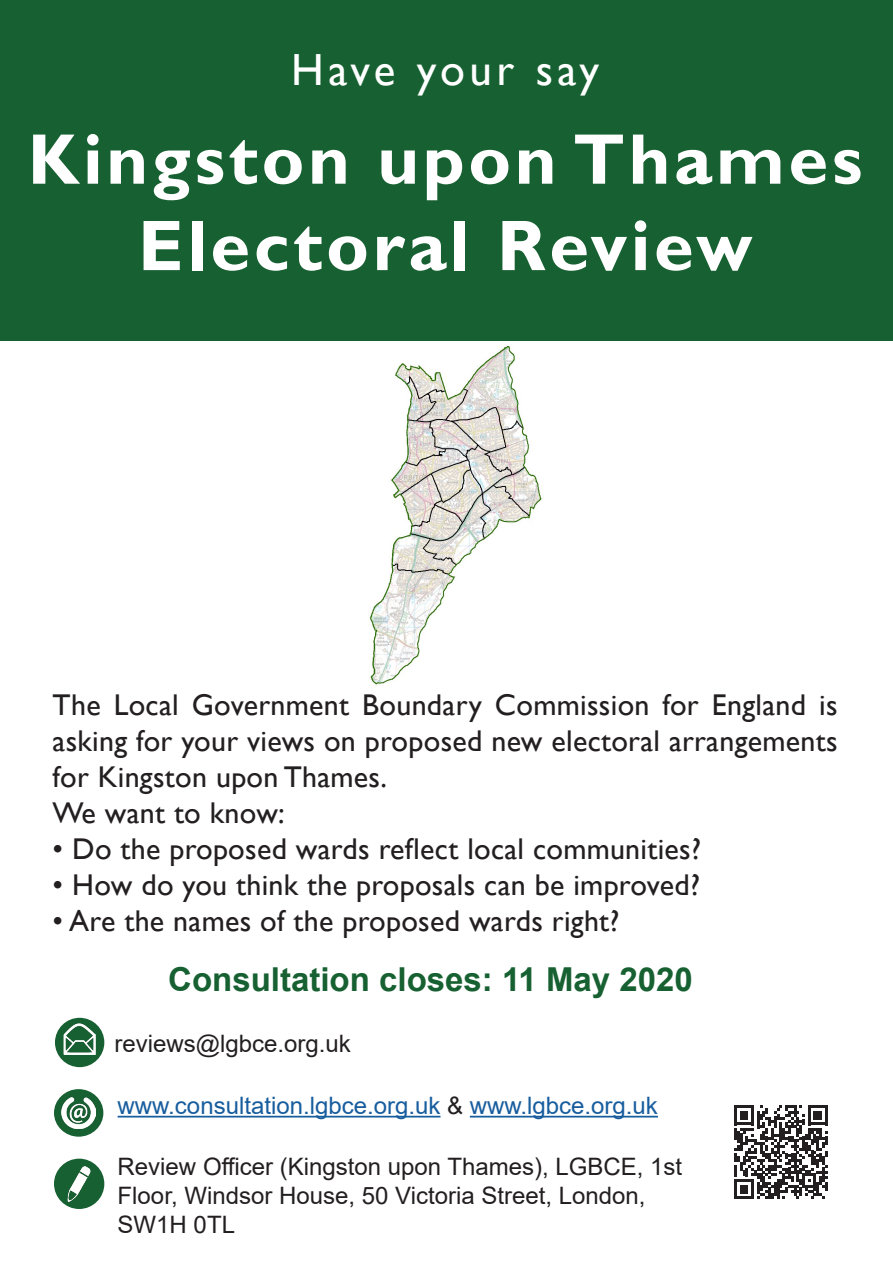
<style>
.page{position:relative;width:893px;height:1263px;background:#fff}
.page>*{position:absolute;margin:0;border:0;box-sizing:border-box;transform-origin:0 0}
.t1{font:700 72px/86.4px "Gill Sans";letter-spacing:.05em;color:#fff;text-align:center}
.t2{font:45px "Gill Sans";letter-spacing:.09em;color:#fff}
.t3{font:700 33px "Arial";color:#166031}
.Body_Text{font:30px/36px "Gill Sans";letter-spacing:.01em;color:#231f20;text-align:justify}
.More_Info{font:24px/28.8px "Arial";color:#231f20}
.Body_Text-2{font:24px "Arial";color:#175d9e}
.s1{color:#231f20}
</style>
<div class="page">
<img style="left:369px;top:347px;width:173px;height:338px">
<div style="left:0;top:0;width:893px;height:340px;background:#166031"></div>
<svg style="left:734px;top:1105px;width:94px;height:94px"></svg>
<div style="left:55px;top:1018px;width:49px;height:49px;background:#166031;border-radius:50%"></div>
<img style="left:63px;top:1023px;width:33px;height:32px">
<div style="left:54px;top:1089px;width:49px;height:48px;background:#166031;border-radius:50%"></div>
<img style="left:62px;top:1097px;width:33px;height:32px">
<div style="left:54px;top:1159px;width:50px;height:50px;background:#166031;border-radius:50%"></div>
<img style="left:61px;top:1166px;width:30px;height:35px">
<hr style="left:118px;top:1116px;width:322px;height:1px;background:#175d9e">
<hr style="left:470px;top:1116px;width:188px;height:1px;background:#175d9e">
<p class="t2" style="left:291px;top:44px;width:310px">Have your say</p>
<p class="t1" style="left:28px;top:118px;width:836px">Kingston upon Thames<br>Electoral Review</p>
<p class="Body_Text" style="left:53px;top:688px;width:786px">The Local Government Boundary Commission for England is asking for your views on proposed new electoral arrangements for Kingston upon Thames.</p>
<p class="Body_Text" style="left:53px;top:796px;width:234px">We want to know:</p>
<p class="Body_Text" style="left:53px;top:832px;width:650px">• Do the proposed wards reflect local communities?</p>
<p class="Body_Text" style="left:53px;top:868px;width:649px">• How do you think the proposals can be improved?</p>
<p class="Body_Text" style="left:53px;top:904px;width:568px">• Are the names of the proposed wards right?</p>
<p class="t3" style="left:168px;top:957px;width:526px">Consultation closes: 11 May 2020</p>
<p class="More_Info" style="left:114px;top:1029px;width:238px">reviews@lgbce.org.uk</p>
<p class="Body_Text-2" style="left:118px;top:1089px;width:542px">www.consultation.lgbce.org.uk <span class="s1">&amp;</span> www.lgbce.org.uk</p>
<p class="More_Info" style="left:118px;top:1152px;width:566px">Review Officer (Kingston upon Thames), LGBCE, 1st<br>Floor, Windsor House, 50 Victoria Street, London,<br>SW1H 0TL</p>
</div>
